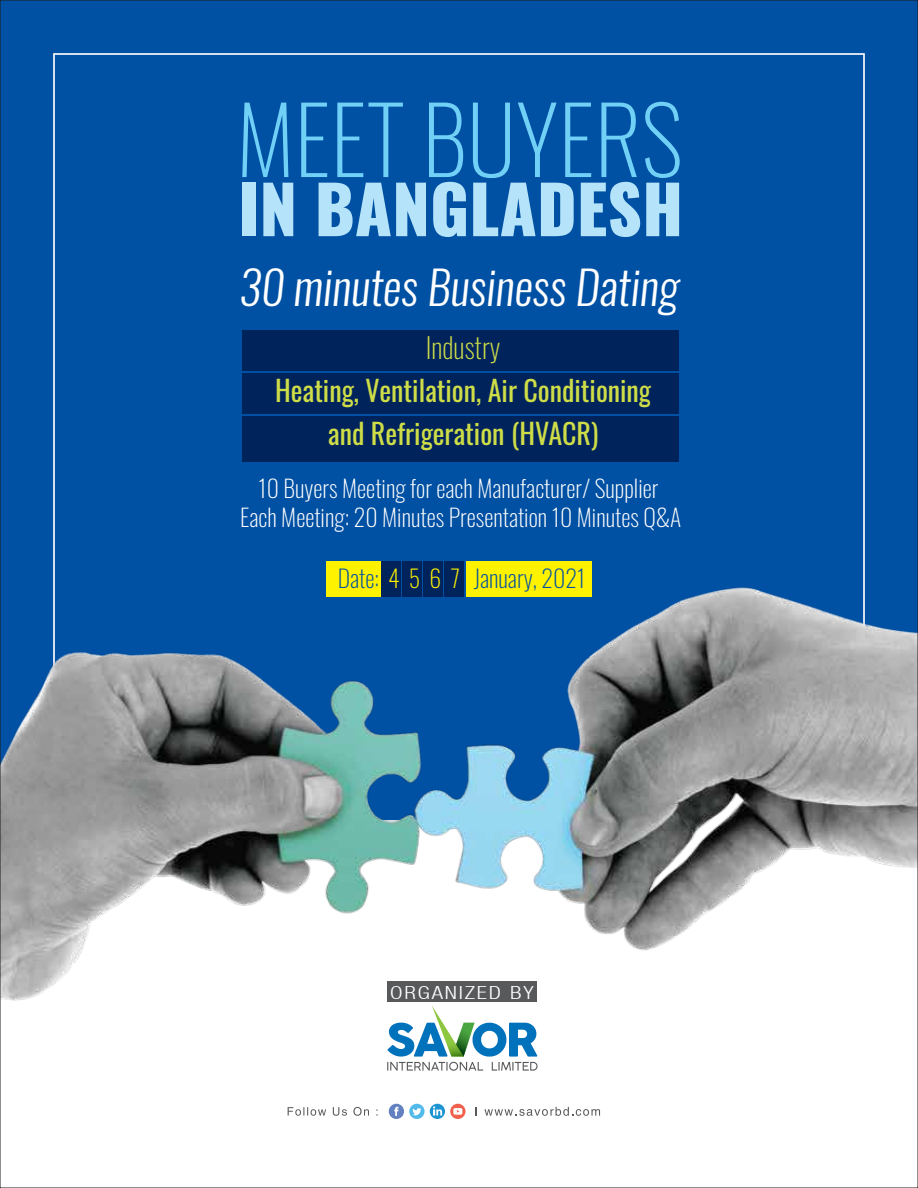
<style>
.page{position:relative;width:918px;height:1188px;background:#0050a3}
.page>*{position:absolute;margin:0;border:0;box-sizing:border-box;transform-origin:0 0}
.t1{font:200 91.95px "Oswald";color:#71d0f6}
.t2{font:800 66.15px "Oswald";color:#b4e3fa}
.t3{font:italic 300 46.05px "Oswald";color:#fff}
.t4{font:28.05px/42.6px "Oswald";color:#cedd47;text-align:center}
.t5{font:200 28.05px "Oswald";color:#cedd47}
.t6{font:200 24px "Oswald";color:#0050a3}
.t7{font:200 23.85px/28.7px "Oswald";color:#fff;text-align:center}
.t8{font:18px "Heavenetica Cond 4 Lt SH";letter-spacing:.08em;color:#fff;scale:1.26 1}
.s1{color:#fff200}
</style>
<div class="page">
<div style="left:2px;top:1045px;width:914px;height:141px;background:#fff"></div>
<img style="left:2px;top:586px;width:914px;height:459px">
<div style="left:242px;top:330px;width:437px;height:132px;background:#00235c"></div>
<hr style="left:242px;top:371px;width:437px;height:2px;background:#0050a3">
<hr style="left:242px;top:414px;width:437px;height:2px;background:#0050a3">
<div style="left:466px;top:561px;width:126px;height:36px;background:#fff200"></div>
<div style="left:326px;top:561px;width:54px;height:36px;background:#fff200"></div>
<div style="left:382px;top:561px;width:19px;height:36px;background:#00235c"></div>
<div style="left:402px;top:561px;width:20px;height:36px;background:#00235c"></div>
<div style="left:423px;top:561px;width:19px;height:36px;background:#00235c"></div>
<div style="left:444px;top:561px;width:19px;height:36px;background:#00235c"></div>
<div style="left:388px;top:982px;width:149px;height:20px;background:#58595b"></div>
<svg style="left:387px;top:1005px;width:151px;height:66px;background:#accdd9"></svg>
<div style="left:389px;top:1104px;width:15px;height:15px;background:#6381c1;border-radius:50%"></div>
<svg style="left:394px;top:1107px;width:5px;height:9px"></svg>
<svg style="left:450px;top:1104px;width:16px;height:15px"></svg>
<svg style="left:453px;top:1108px;width:9px;height:7px"></svg>
<svg style="left:430px;top:1104px;width:15px;height:15px"></svg>
<svg style="left:433px;top:1106px;width:9px;height:9px"></svg>
<svg style="left:409px;top:1104px;width:16px;height:15px"></svg>
<svg style="left:412px;top:1108px;width:9px;height:7px"></svg>
<svg style="left:288px;top:1107px;width:38px;height:9px"></svg>
<svg style="left:333px;top:1107px;width:14px;height:9px"></svg>
<svg style="left:353px;top:1107px;width:16px;height:9px"></svg>
<svg style="left:376px;top:1110px;width:2px;height:6px"></svg>
<svg style="left:484px;top:1107px;width:116px;height:9px"></svg>
<svg style="left:475px;top:1107px;width:2px;height:9px"></svg>
<h1 class="t1" style="left:236px;top:58px;width:448px">MEET BUYERS</h1>
<h2 class="t2" style="left:239px;top:163px;width:446px">IN BANGLADESH</h2>
<h3 class="t3" style="left:239px;top:256px;width:441px">30 minutes Business Dating</h3>
<p class="t5" style="left:426px;top:323px;width:76px">Industry</p>
<p class="t4" style="left:275px;top:366px;width:378px">Heating, Ventilation, Air Conditioning and Refrigeration (HVACR)</p>
<p class="t7" style="left:240px;top:472px;width:443px">10 Buyers Meeting for each Manufacturer/ Supplier<br>Each Meeting: 20 Minutes Presentation 10 Minutes Q&amp;A</p>
<p class="t6" style="left:338px;top:557px;width:249px">Date: <span class="s1">4 5 6 7</span> January, 2021</p>
<p class="t8" style="left:390px;top:981px;width:115px">ORGANIZED BY</p>
</div>
